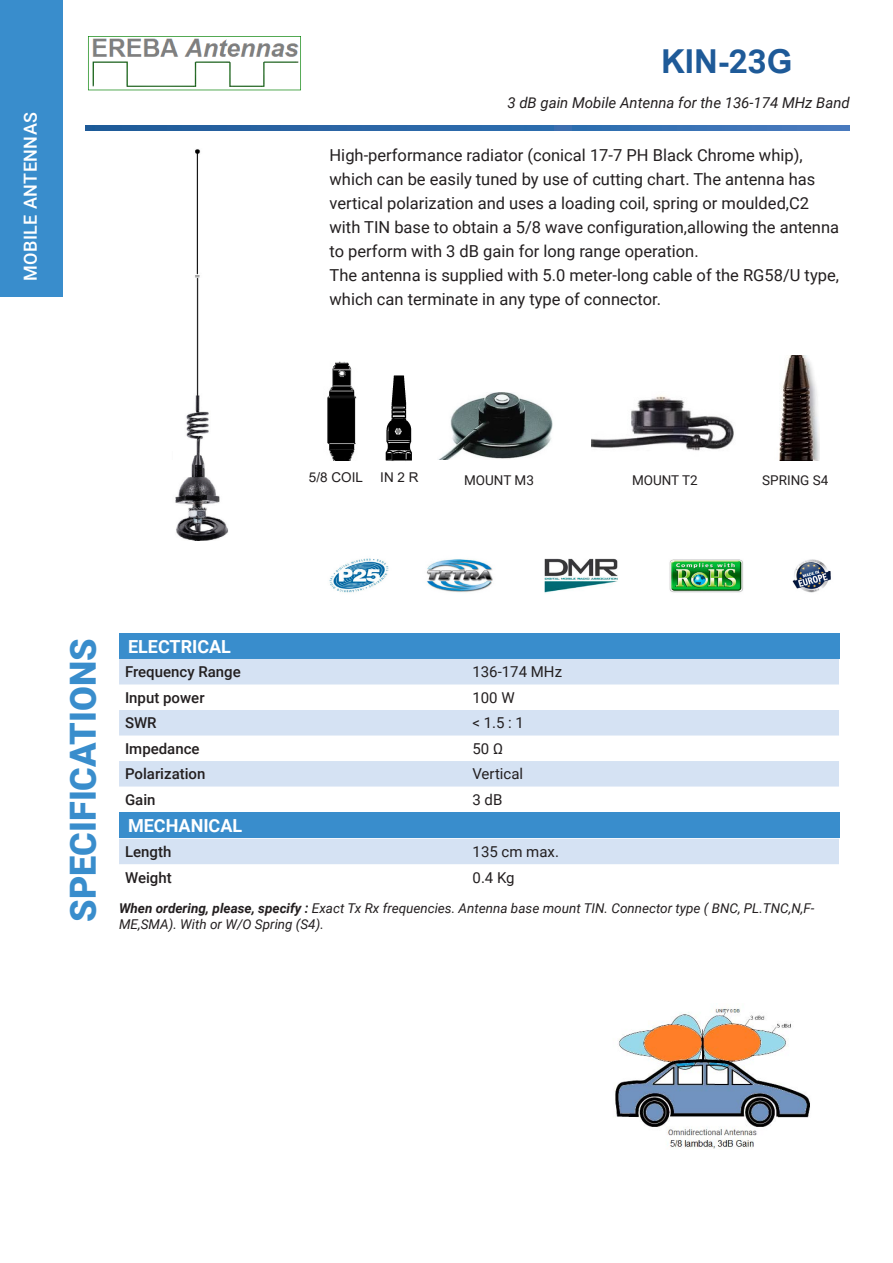
<style>
.page{position:relative;width:893px;height:1263px;background:#fff}
.page>*{position:absolute;margin:0;border:0;box-sizing:border-box;transform-origin:0 0}
.t1{font:900 36px "Roboto";color:#398dcc}
.t2{font:700 33px "Arial";color:#1e5a98}
.t3{font:700 18px "Roboto";color:#fff}
.t4{font:500 18px "Roboto";letter-spacing:.025em;color:#fff}
.t5{font:16.5px/24px "Roboto";color:#231f20}
.t6{font:500 15px "Roboto";color:#231f20}
.t7{font:15px "Roboto";color:#231f20}
.t8{font:italic 15px "Roboto";color:#231f20}
.t9{font:italic 13.5px/16.2px "Roboto";color:#231f20}
.t10{font:13.5px "Roboto";color:#231f20}
.t11{font:13.5px "Arial";color:#221e1f}
.s1{font-family:"Roboto"}
.s2{font-weight:700}
</style>
<div class="page">
<div style="left:0;top:0;width:62px;height:296px;background:#398dcc"></div>
<svg style="left:86px;top:126px;width:764px;height:5px;background:#2f6aaa"></svg>
<img style="left:329px;top:558px;width:502px;height:35px">
<div style="left:119px;top:633px;width:720px;height:26px;background:#398dcc"></div>
<svg style="left:119px;top:659px;width:720px;height:127px;fill:#d5e2f3"></svg>
<div style="left:119px;top:812px;width:720px;height:26px;background:#398dcc"></div>
<div style="left:119px;top:839px;width:720px;height:25px;background:#d5e2f3"></div>
<img style="left:175px;top:149px;width:53px;height:392px">
<img style="left:779px;top:356px;width:40px;height:104px">
<img style="left:438px;top:392px;width:115px;height:68px">
<img style="left:591px;top:396px;width:143px;height:55px">
<img style="left:327px;top:361px;width:30px;height:99px">
<img style="left:385px;top:375px;width:27px;height:86px">
<img style="left:614px;top:1008px;width:196px;height:141px">
<img style="left:88px;top:36px;width:213px;height:55px">
<p class="t4" style="left:18px;top:281px;width:171px;rotate:-90deg">MOBILE ANTENNAS</p>
<p class="t2" style="left:661px;top:38px;width:133px">KIN-<span class="s1">23</span>G</p>
<p class="t8" style="left:507px;top:92px;width:344px">3 dB gain Mobile Antenna for the 136-174 MHz Band</p>
<p class="t5" style="left:330px;top:143px;width:511px">High-performance radiator (conical 17-7 PH Black Chrome whip), which can be easily tuned by use of cutting chart. The antenna has vertical polarization and uses a loading coil, spring or moulded,C2 with TIN base to obtain a 5/8 wave configuration,allowing the antenna to perform with 3 dB gain for long range operation.</p>
<p class="t5" style="left:330px;top:263px;width:511px">The antenna is supplied with 5.0 meter-long cable of the RG58/U type, which can terminate in any type of connector.</p>
<p class="t11" style="left:309px;top:468px;width:56px">5/8 COIL</p>
<p class="t11" style="left:380px;top:468px;width:40px">IN 2 R</p>
<p class="t10" style="left:464px;top:471px;width:71px">MOUNT M3</p>
<p class="t10" style="left:632px;top:471px;width:67px">MOUNT T2</p>
<p class="t10" style="left:762px;top:471px;width:68px">SPRING S4</p>
<p class="t1" style="left:58px;top:922px;width:285px;rotate:-90deg">SPECIFICATIONS</p>
<p class="t3" style="left:128px;top:634px;width:105px">ELECTRICAL</p>
<p class="t6" style="left:125px;top:661px;width:117px">Frequency Range</p>
<p class="t7" style="left:472px;top:661px;width:91px">136-174 MHz</p>
<p class="t6" style="left:125px;top:687px;width:81px">Input power</p>
<p class="t7" style="left:472px;top:687px;width:44px">100 W</p>
<p class="t6" style="left:125px;top:712px;width:33px">SWR</p>
<p class="t7" style="left:472px;top:712px;width:53px">&lt; 1.5 : 1</p>
<p class="t6" style="left:125px;top:738px;width:76px">Impedance</p>
<p class="t7" style="left:472px;top:738px;width:32px">50 Ω</p>
<p class="t6" style="left:125px;top:764px;width:82px">Polarization</p>
<p class="t7" style="left:472px;top:764px;width:52px">Vertical</p>
<p class="t6" style="left:125px;top:789px;width:32px">Gain</p>
<p class="t7" style="left:472px;top:789px;width:31px">3 dB</p>
<p class="t3" style="left:128px;top:813px;width:116px">MECHANICAL</p>
<p class="t6" style="left:125px;top:841px;width:48px">Length</p>
<p class="t7" style="left:473px;top:841px;width:88px">135 cm max.</p>
<p class="t6" style="left:125px;top:867px;width:48px">Weight</p>
<p class="t7" style="left:473px;top:867px;width:44px">0.4 Kg</p>
<p class="t9" style="left:119px;top:900px;width:697px"><span class="s2">When ordering, please, specify :</span> Exact Tx Rx frequencies. Antenna base mount TIN. Connector type ( BNC, PL.TNC,N,F-<br>ME,SMA). With or W/O Spring (S4).</p>
</div>
